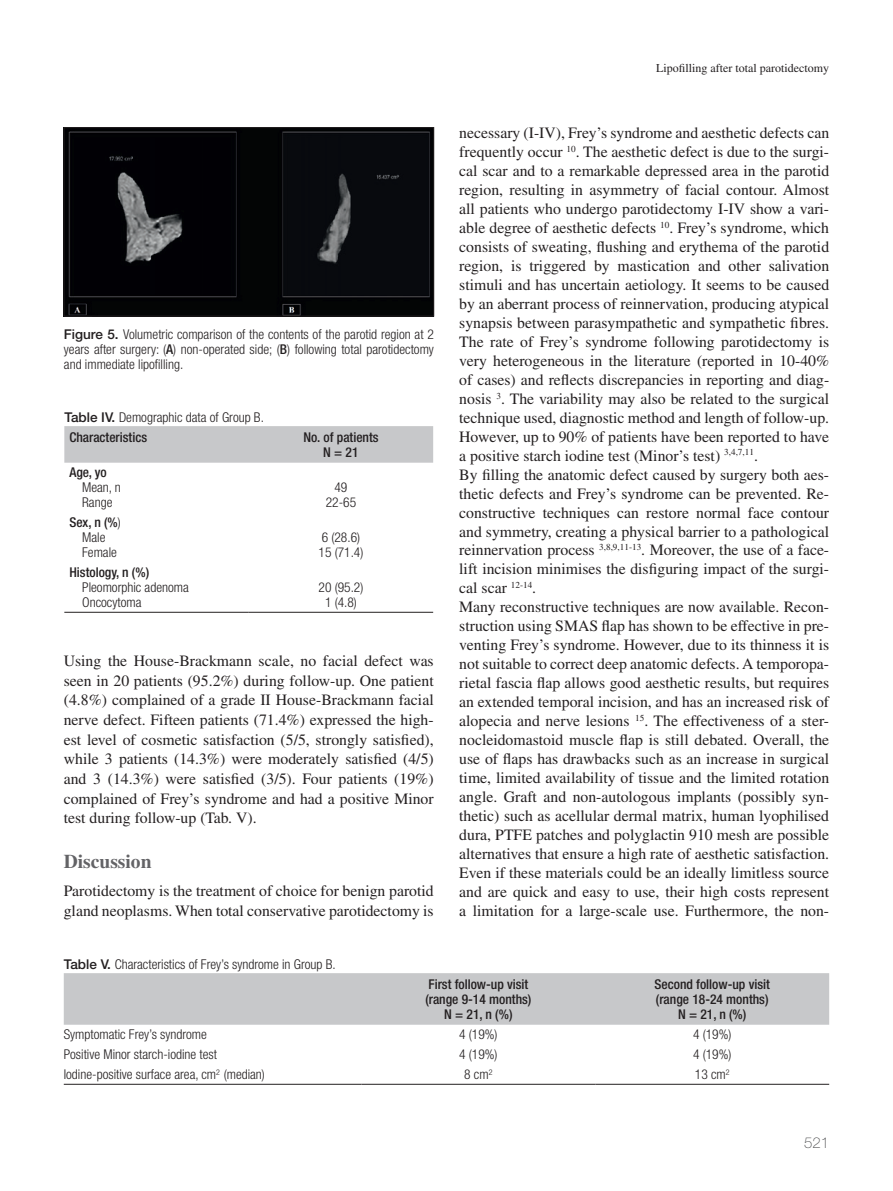
<style>
.page{position:relative;width:893px;height:1191px;background:#fff}
.page>*{position:absolute;margin:0;border:0;box-sizing:border-box;transform-origin:0 0}
.t1{font:700 19.5px "Times LT Std";color:#636366}
.t2{font:15.75px/18.9px "Times LT Std";color:#231f20}
.t3{font:100 15px "Helvetica Neue LT Std";color:#4b4c4d}
.t4{font:300 condensed 13.5px/15px "Helvetica Neue LT Std";color:#231f20}
.t5{font:500 condensed 13.5px/15px "Helvetica Neue LT Std";color:#231f20;text-align:center}
.t6{font:12px "Times LT Std";color:#231f20}
.s1{font-weight:500;font-stretch:normal}
.s2{font-weight:500}
</style>
<div class="page">
<img style="left:66px;top:129px;width:366px;height:185px">
<div style="left:64px;top:127px;width:370px;height:189px;border:1px solid #231f20"></div>
<div style="left:64px;top:973px;width:765px;height:51px;background:#c7c8ca"></div>
<hr style="left:64px;top:1084px;width:297px;height:1px;background:#231f20">
<hr style="left:361px;top:1084px;width:234px;height:1px;background:#231f20">
<hr style="left:595px;top:1084px;width:234px;height:1px;background:#231f20">
<div style="left:64px;top:426px;width:369px;height:37px;background:#c7c8ca"></div>
<hr style="left:64px;top:612px;width:185px;height:1px;background:#231f20">
<hr style="left:249px;top:612px;width:184px;height:1px;background:#231f20">
<p class="t4" style="left:64px;top:326px;width:371px;text-align:justify"><span class="s1">Figure 5.</span> Volumetric comparison of the contents of the parotid region at 2 years after surgery: (<span class="s2">A</span>) non-operated side; (<span class="s2">B</span>) following total parotidectomy and immediate lipofilling.</p>
<p class="t4" style="left:69px;top:407px;width:196px;line-height:19.8px;text-indent:-5px"><span class="s1">Table IV.</span> Demographic data of Group B.<br><span class="s2">Characteristics</span></p>
<p class="t5" style="left:303px;top:429px;width:77px">No. of patients<br>N = 21</p>
<p class="t5" style="left:69px;top:465px;width:39px">Age, yo</p>
<p class="t4" style="left:82px;top:480px;width:40px">Mean, n<br>Range</p>
<p class="t4" style="left:326px;top:480px;width:32px;text-align:center">49<br>22-65</p>
<p class="t4" style="left:82px;top:515px;width:40px;text-indent:-13px"><span class="s2">Sex, n (%</span>)<br>Male<br>Female</p>
<p class="t4" style="left:319px;top:530px;width:46px">6 (28.6)<br>15 (71.4)</p>
<p class="t5" style="left:69px;top:564px;width:81px">Histology, n (%)</p>
<p class="t4" style="left:82px;top:580px;width:108px">Pleomorphic adenoma<br>Oncocytoma</p>
<p class="t4" style="left:319px;top:580px;width:46px;text-align:center">20 (95.2)<br>1 (4.8)</p>
<p class="t2" style="left:64px;top:651px;width:371px;line-height:19.6px;text-align:justify">Using the House-Brackmann scale, no facial defect was seen in 20 patients (95.2%) during follow-up. One patient (4.8%) complained of a grade II House-Brackmann facial nerve defect. Fifteen patients (71.4%) expressed the high&shy;est level of cosmetic satisfaction (5/5, strongly satisfied), while 3 patients (14.3%) were moderately satisfied (4/5) and 3 (14.3%) were satisfied (3/5). Four patients (19%) complained of Frey’s syndrome and had a positive Minor test during follow-up (Tab. V).</p>
<p class="t1" style="left:64px;top:849px;width:89px">Discussion</p>
<p class="t2" style="left:64px;top:881px;width:371px;line-height:19.6px">Parotidectomy is the treatment of choice for benign parotid gland neoplasms. When total conservative parotidectomy is</p>
<p class="t4" style="left:64px;top:956px;width:274px"><span class="s1">Table V.</span> Characteristics of Frey’s syndrome in Group B.</p>
<p class="t6" style="left:656px;top:61px;width:174px">Lipofilling after total parotidectomy</p>
<p class="t2" style="left:459px;top:124px;width:371px">necessary (I-IV), Frey’s syndrome and aesthetic defects can frequently occur <sup>10</sup>. The aesthetic defect is due to the surgi&shy;cal scar and to a remarkable depressed area in the parotid region, resulting in asymmetry of facial contour. Almost all patients who undergo parotidectomy I-IV show a vari&shy;able degree of aesthetic defects <sup>10</sup>. Frey’s syndrome, which consists of sweating, flushing and erythema of the parotid region, is triggered by mastication and other salivation stimuli and has uncertain aetiology. It seems to be caused by an aberrant process of reinnervation, producing atypical synapsis between parasympathetic and sympathetic fibres.<br>The rate of Frey’s syndrome following parotidectomy is very heterogeneous in the literature (reported in 10-40% of cases) and reflects discrepancies in reporting and diag&shy;nosis <sup>3</sup>. The variability may also be related to the surgical technique used, diagnostic method and length of follow-up.<br>However, up to 90% of patients have been reported to have a positive starch iodine test (Minor’s test) <sup>3,4,7,11</sup>.<br>By filling the anatomic defect caused by surgery both aes&shy;thetic defects and Frey’s syndrome can be prevented. Re&shy;constructive techniques can restore normal face contour and symmetry, creating a physical barrier to a pathological reinnervation process <sup>3,8,9,11-13</sup>. Moreover, the use of a face&shy;lift incision minimises the disfiguring impact of the surgi&shy;cal scar <sup>12-14</sup>.<br>Many reconstructive techniques are now available. Recon&shy;struction using SMAS flap has shown to be effective in pre&shy;venting Frey’s syndrome. However, due to its thinness it is not suitable to correct deep anatomic defects. A temporopa&shy;rietal fascia flap allows good aesthetic results, but requires an extended temporal incision, and has an increased risk of alopecia and nerve lesions <sup>15</sup>. The effectiveness of a ster&shy;nocleidomastoid muscle flap is still debated. Overall, the use of flaps has drawbacks such as an increase in surgical time, limited availability of tissue and the limited rotation angle. Graft and non-autologous implants (possibly syn&shy;thetic) such as acellular dermal matrix, human lyophilised dura, PTFE patches and polyglactin 910 mesh are possible alternatives that ensure a high rate of aesthetic satisfaction.<br>Even if these materials could be an ideally limitless source and are quick and easy to use, their high costs represent a limitation for a large-scale use. Furthermore, the non-</p>
<p class="t5" style="left:425px;top:976px;width:108px">First follow-up visit (range 9-14 months)<br>N = 21, n (%)</p>
<p class="t5" style="left:654px;top:976px;width:117px">Second follow-up visit (range 18-24 months)<br>N = 21, n (%)</p>
<p class="t4" style="left:64px;top:1027px;width:145px">Symptomatic Frey’s syndrome</p>
<p class="t4" style="left:459px;top:1027px;width:40px">4 (19%)</p>
<p class="t4" style="left:693px;top:1027px;width:40px">4 (19%)</p>
<p class="t4" style="left:64px;top:1047px;width:155px">Positive Minor starch-iodine test</p>
<p class="t4" style="left:459px;top:1047px;width:40px">4 (19%)</p>
<p class="t4" style="left:693px;top:1047px;width:40px">4 (19%)</p>
<p class="t4" style="left:64px;top:1066px;width:203px">Iodine-positive surface area, cm<sup>2</sup> (median)</p>
<p class="t4" style="left:464px;top:1066px;width:30px">8 cm<sup>2</sup></p>
<p class="t4" style="left:695px;top:1066px;width:36px">13 cm<sup>2</sup></p>
<p class="t3" style="left:804px;top:1134px;width:27px">521</p>
</div>
